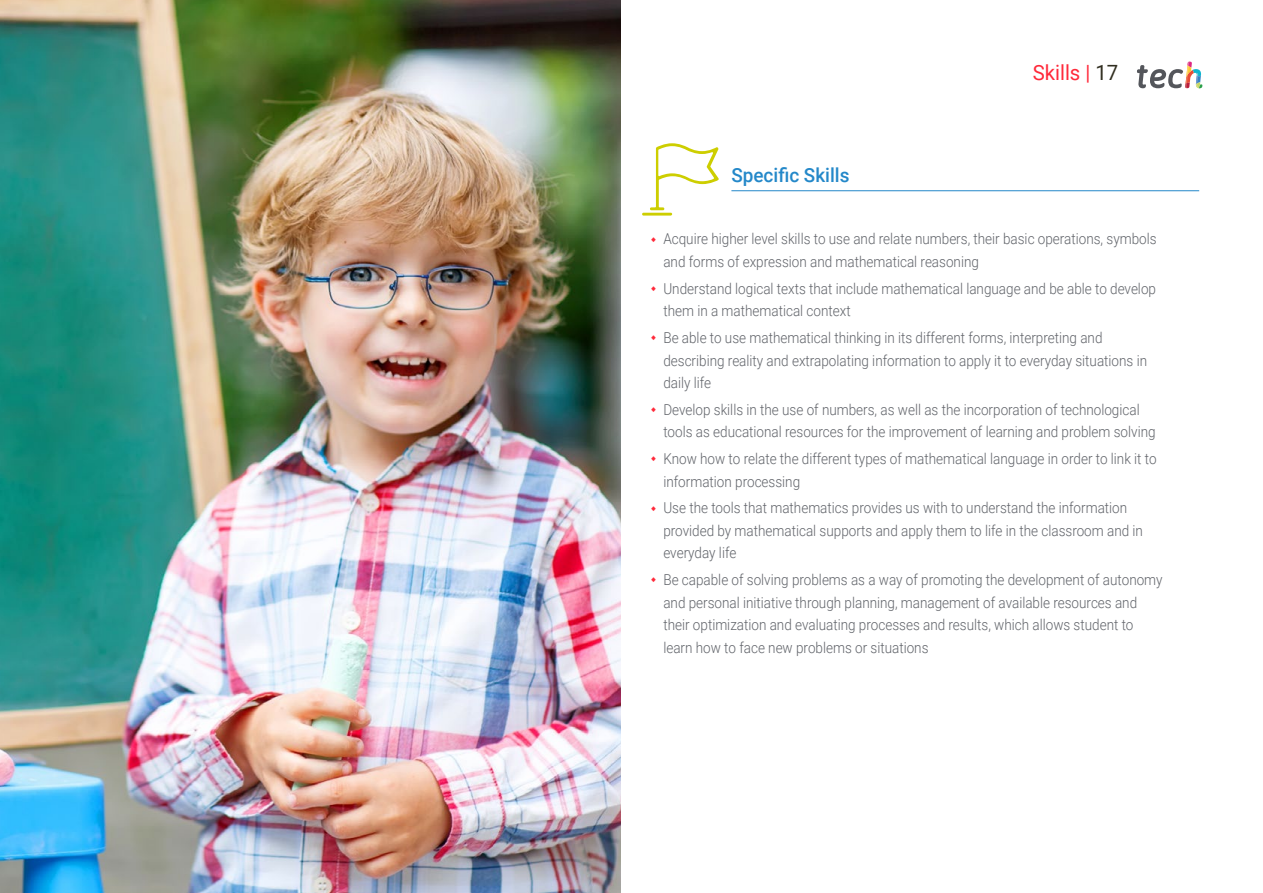
<style>
.page{position:relative;width:1263px;height:893px;background:#fff}
.page>*{position:absolute;margin:0;border:0;box-sizing:border-box;transform-origin:0 0}
.t1{font:21px "Roboto";color:#ff293a}
.t2{font:500 19.5px "Roboto";color:#2488c9}
.t3{font:300 15px/22.5px "Roboto";color:#61646a;scale:.9 1}
.s1{color:#312e20}
</style>
<div class="page">
<img style="left:0;top:0;width:621px;height:893px">
<svg style="left:1137px;top:62px;width:65px;height:27px"></svg>
<hr style="left:731px;top:190px;width:468px;height:1px;background:#2488c9">
<hr style="left:642px;top:213px;width:30px;height:3px;background:#cdce00">
<svg style="left:650px;top:143px;width:69px;height:67px"></svg>
<h2 class="t2" style="left:731px;top:162px;width:120px">Specific Skills</h2>
<h1 class="t1" style="left:1033px;top:57px;width:87px">Skills | <span class="s1">17</span></h1>
<p class="t3" style="left:663px;top:227px;width:549px">Acquire higher level skills to use and relate numbers, their basic operations, symbols and forms of expression and mathematical reasoning</p>
<p class="t3" style="left:663px;top:277px;width:549px">Understand logical texts that include mathematical language and be able to develop them in a mathematical context</p>
<p class="t3" style="left:663px;top:326px;width:539px">Be able to use mathematical thinking in its different forms, interpreting and describing reality and extrapolating information to apply it to everyday situations in daily life</p>
<p class="t3" style="left:663px;top:398px;width:548px">Develop skills in the use of numbers, as well as the incorporation of technological tools as educational resources for the improvement of learning and problem solving</p>
<p class="t3" style="left:663px;top:447px;width:550px">Know how to relate the different types of mathematical language in order to link it to information processing</p>
<p class="t3" style="left:663px;top:496px;width:534px">Use the tools that mathematics provides us with to understand the information provided by mathematical supports and apply them to life in the classroom and in everyday life</p>
<p class="t3" style="left:663px;top:568px;width:556px">Be capable of solving problems as a way of promoting the development of autonomy and personal initiative through planning, management of available resources and their optimization and evaluating processes and results, which allows student to learn how to face new problems or situations</p>
</div>
